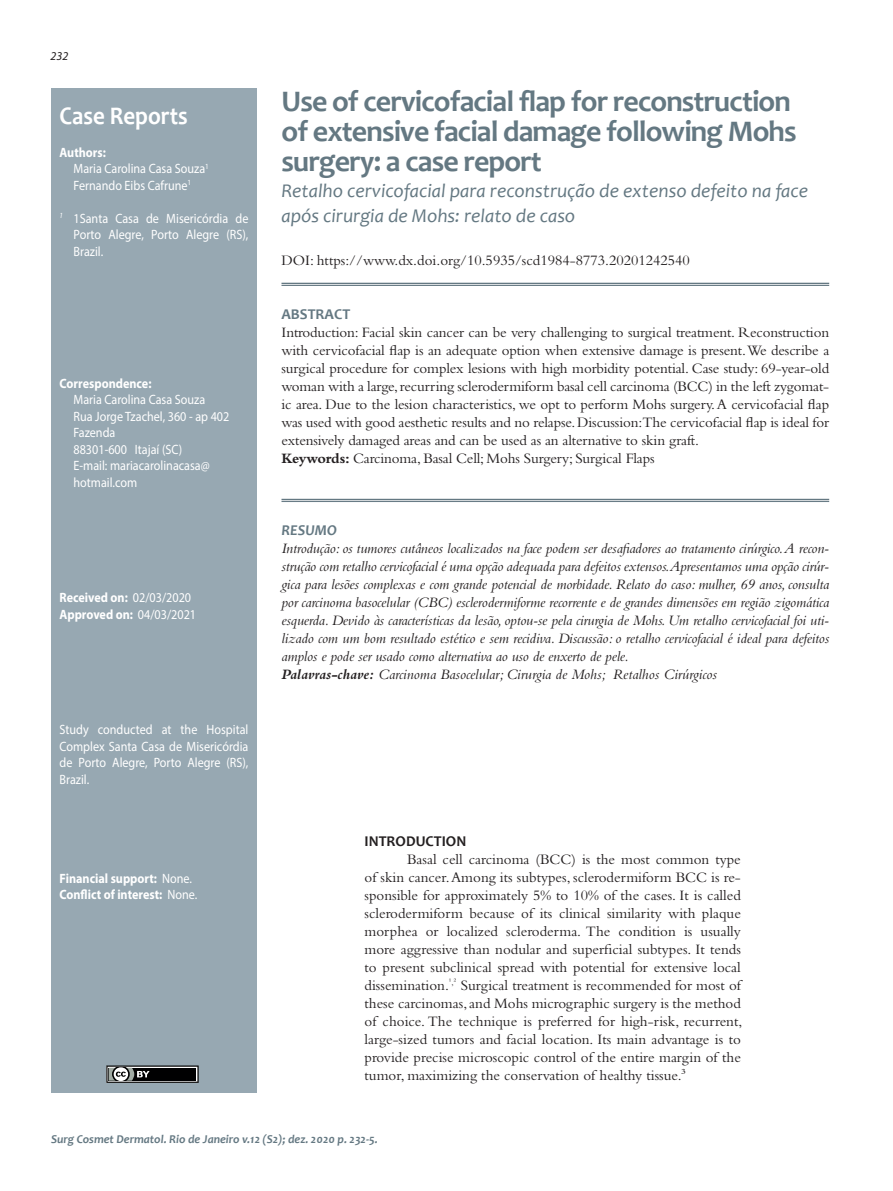
<style>
.page{position:relative;width:893px;height:1191px;background:#fff}
.page>*{position:absolute;margin:0;border:0;box-sizing:border-box;transform-origin:0 0}
.t1{font:700 30px/30px "Candara";letter-spacing:-.03em;color:#647882}
.t2{font:700 25.5px "Candara";color:#fff;scale:.9 1}
.t3{font:italic 19.5px/25.5px "Candara";color:#647882}
.Normal__Web{font:15px/18px "Bembo Std";color:#231f20;text-align:justify}
.t4{font:italic 15px/18px "Bembo Std";color:#231f20;text-align:justify}
.Normal__Web-2{font:700 15px "Candara";color:#231f20}
.t5{font:700 15px "Candara";color:#647882}
.t6{font:italic 700 15px "Candara";color:#647882}
.t7{font:13.5px/16.5px "Myriad Pro";color:#fff;text-align:justify;scale:.9 1}
.t8{font:700 13.5px "Myriad Pro";color:#fff;scale:.9 1}
.t9{font:italic 700 12px "Candara";color:#647882}
.t10{font:italic 12px "Myriad Pro";color:#231f20}
.s1{font-weight:400}
.s2{font-weight:700}
</style>
<div class="page">
<div style="left:51px;top:89px;width:206px;height:1004px;background:#97a8b2"></div>
<svg style="left:106px;top:1065px;width:93px;height:17px;background:#4b4d4d"></svg>
<hr style="left:281px;top:283px;width:548px;height:1px;background:#647882">
<hr style="left:281px;top:285px;width:548px;height:1px;background:#647882">
<hr style="left:281px;top:499px;width:548px;height:1px;background:#647882">
<hr style="left:281px;top:501px;width:548px;height:1px;background:#647882">
<p class="t10" style="left:51px;top:48px;width:19px">232</p>
<p class="t2" style="left:60px;top:99px;width:144px">Case Reports</p>
<p class="t8" style="left:60px;top:143px;width:53px">Authors:</p>
<p class="t7" style="left:74px;top:160px;width:152px">Maria Carolina Casa Souza<sup>1</sup></p>
<p class="t7" style="left:74px;top:177px;width:132px">Fernando Eibs Cafrune<sup>1</sup></p>
<p class="t7" style="left:74px;top:210px;width:196px;text-indent:-14px"><sup>1</sup> 1Santa Casa de Misericórdia de Porto Alegre, Porto Alegre (RS), Brazil.</p>
<p class="t8" style="left:60px;top:374px;width:104px">Correspondence:</p>
<p class="t7" style="left:74px;top:391px;width:148px">Maria Carolina Casa Souza</p>
<p class="t7" style="left:74px;top:408px;width:175px">Rua Jorge Tzachel, 360 - ap 402</p>
<p class="t7" style="left:74px;top:424px;width:48px">Fazenda</p>
<p class="t7" style="left:74px;top:441px;width:122px">88301-600 Itajaí (SC)</p>
<p class="t7" style="left:74px;top:457px;width:153px">E-mail: mariacarolinacasa@</p>
<p class="t7" style="left:74px;top:474px;width:72px">hotmail.com</p>
<p class="t8" style="left:60px;top:589px;width:148px">Received on: <span class="s1">02/03/2020</span></p>
<p class="t8" style="left:60px;top:605px;width:153px">Approved on: <span class="s1">04/03/2021</span></p>
<p class="t7" style="left:60px;top:721px;width:211px">Study conducted at the Hospital Complex Santa Casa de Misericórdia de Porto Alegre, Porto Alegre (RS), Brazil.</p>
<p class="t8" style="left:60px;top:869px;width:149px">Financial support: <span class="s1">None.</span></p>
<p class="t8" style="left:60px;top:886px;width:155px">Conflict of interest: <span class="s1">None.</span></p>
<p class="t1" style="left:281px;top:86px;width:517px">Use of cervicofacial flap for reconstruction of extensive facial damage following Mohs surgery: a case report</p>
<p class="t3" style="left:281px;top:177px;width:528px">Retalho cervicofacial para reconstrução de extenso defeito na face após cirurgia de Mohs: relato de caso</p>
<p class="Normal__Web" style="left:281px;top:251px;width:410px">DOI: https://www.dx.doi.org/10.5935/scd1984-8773.20201242540</p>
<p class="t5" style="left:281px;top:304px;width:70px">ABSTRACT</p>
<p class="Normal__Web" style="left:281px;top:323px;width:549px">Introduction: Facial skin cancer can be very challenging to surgical treatment. Reconstruction with cervicofacial flap is an adequate option when extensive damage is present. We describe a surgical procedure for complex lesions with high morbidity potential. Case study: 69-year-old woman with a large, recurring sclerodermiform basal cell carcinoma (BCC) in the left zygomat&shy;ic area. Due to the lesion characteristics, we opt to perform Mohs surgery. A cervicofacial flap was used with good aesthetic results and no relapse. Discussion:The cervicofacial flap is ideal for extensively damaged areas and can be used as an alternative to skin graft.</p>
<p class="Normal__Web" style="left:281px;top:449px;width:375px"><span class="s2">Keywords:</span> Carcinoma, Basal Cell; Mohs Surgery; Surgical Flaps</p>
<p class="t6" style="left:281px;top:521px;width:57px">RESUMO</p>
<p class="t4" style="left:281px;top:539px;width:549px">Introdução: os tumores cutâneos localizados na face podem ser desafiadores ao tratamento cirúrgico. A recon&shy;strução com retalho cervicofacial é uma opção adequada para defeitos extensos.Apresentamos uma opção cirúr&shy;gica para lesões complexas e com grande potencial de morbidade. Relato do caso: mulher, 69 anos, consulta por carcinoma basocelular (CBC) esclerodermiforme recorrente e de grandes dimensões em região zigomática esquerda. Devido às características da lesão, optou-se pela cirurgia de Mohs. Um retalho cervicofacial foi uti&shy;lizado com um bom resultado estético e sem recidiva. Discussão: o retalho cervicofacial é ideal para defeitos amplos e pode ser usado como alternativa ao uso de enxerto de pele.</p>
<p class="t4" style="left:281px;top:665px;width:437px"><span class="s2">Palavras-chave:</span> Carcinoma Basocelular; Cirurgia de Mohs; Retalhos Cirúrgicos</p>
<p class="Normal__Web-2" style="left:365px;top:832px;width:103px">INTRODUCTION</p>
<p class="Normal__Web" style="left:365px;top:850px;width:379px;text-indent:43px">Basal cell carcinoma (BCC) is the most common type of skin cancer. Among its subtypes, sclerodermiform BCC is re&shy;sponsible for approximately 5% to 10% of the cases. It is called sclerodermiform because of its clinical similarity with plaque morphea or localized scleroderma. The condition is usually more aggressive than nodular and superficial subtypes. It tends to present subclinical spread with potential for extensive local dissemination.<sup>¹,²</sup> Surgical treatment is recommended for most of these carcinomas, and Mohs micrographic surgery is the method of choice. The technique is preferred for high-risk, recurrent, large-sized tumors and facial location. Its main advantage is to provide precise microscopic control of the entire margin of the tumor, maximizing the conservation of healthy tissue.³</p>
<p class="t9" style="left:51px;top:1132px;width:328px">Surg Cosmet Dermatol. Rio de Janeiro v.12 (S2); dez. 2020 p. 232-5.</p>
</div>
